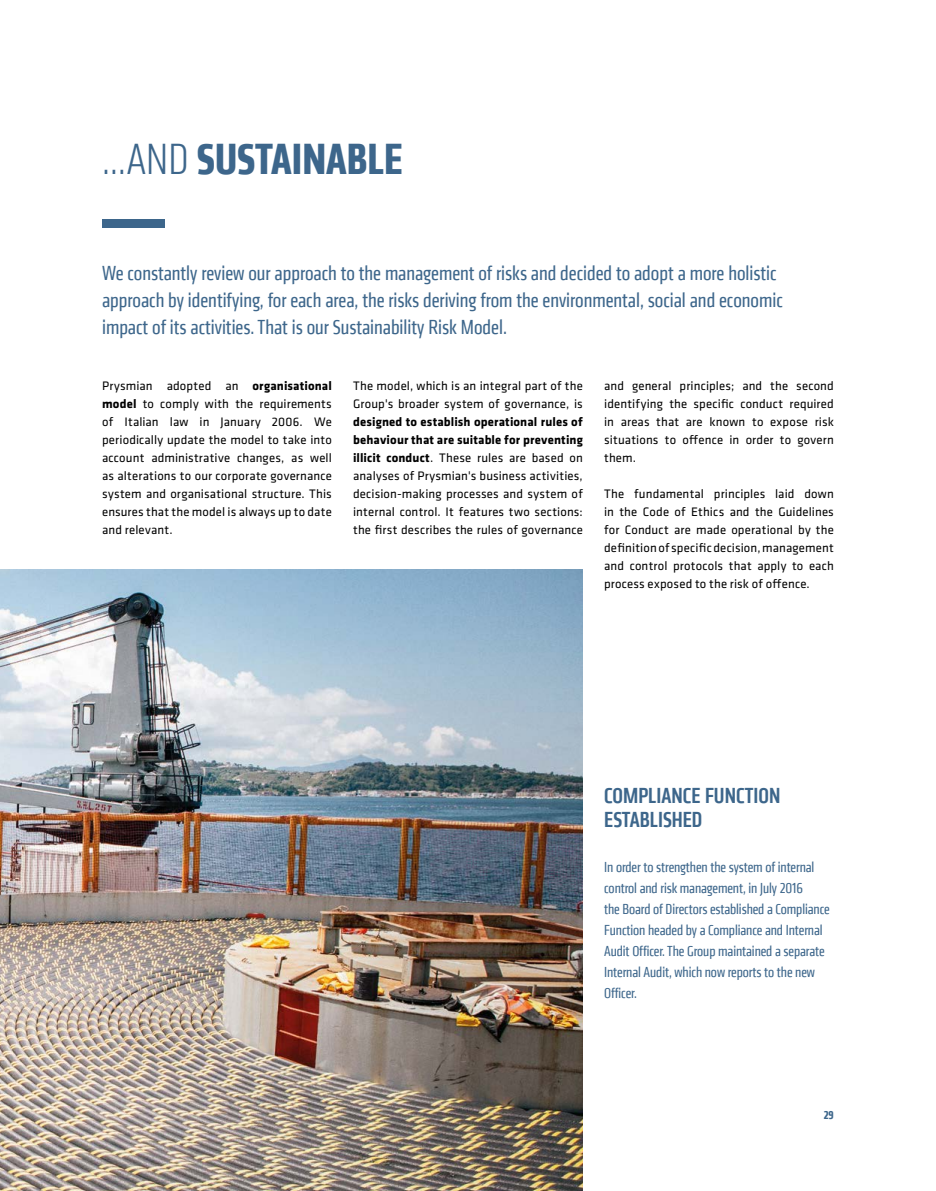
<style>
.page{position:relative;width:936px;height:1191px;background:#fff}
.page>*{position:absolute;margin:0;border:0;box-sizing:border-box;transform-origin:0 0}
.t1{font:700 condensed 45px "Klavika CH";color:#3d668b}
.t2{font:500 condensed 22.5px/24px "Klavika CH";color:#3d668b}
.t3{font:condensed 21px/27px "Klavika CH";color:#3d668b}
.t4{font:condensed 15px/21px "Klavika CH";letter-spacing:-.005em;color:#3d668b}
.t5{font:12.75px/18px "Klavika";letter-spacing:.01em;color:#000;text-align:justify}
.t6{font:700 condensed 12px "Klavika CH";color:#3d668b}
.s1{font-weight:300}
.s2{font-weight:700}
</style>
<div class="page">
<img style="left:0;top:570px;width:583px;height:621px">
<div style="left:102px;top:220px;width:63px;height:8px;background:#3d668b"></div>
<h1 class="t1" style="left:102px;top:130px;width:302px"><span class="s1">…AND</span> SUSTAINABLE</h1>
<p class="t3" style="left:102px;top:259px;width:682px">We constantly review our approach to the management of risks and decided to adopt a more holistic approach by identifying, for each area, the risks deriving from the environmental, social and economic impact of its activities. That is our Sustainability Risk Model.</p>
<p class="t5" style="left:102px;top:377px;width:231px">Prysmian adopted an <span class="s2">organisational model</span> to comply with the requirements of Italian law in January 2006. We periodically update the model to take into account administrative changes, as well as alterations to our corporate governance system and organisational structure. This ensures that the model is always up to date and relevant.</p>
<p class="t5" style="left:353px;top:377px;width:231px">The model, which is an integral part of the<br>Group's broader system of governance, is</p>
<p class="t5" style="left:353px;top:413px;width:231px"><span class="s2">designed to establish operational rules of behaviour that are suitable for preventing illicit conduct</span>. These rules are based on analyses of Prysmian's business activities, decision-making processes and system of internal control. It features two sections: the first describes the rules of governance</p>
<p class="t5" style="left:604px;top:377px;width:231px">and general principles; and the second identifying the specific conduct required in areas that are known to expose risk situations to offence in order to govern them.</p>
<p class="t5" style="left:604px;top:485px;width:231px">The fundamental principles laid down in the Code of Ethics and the Guidelines for Conduct are made operational by the definition of specific decision, management and control protocols that apply to each process exposed to the risk of offence.</p>
<h2 class="t2" style="left:604px;top:783px;width:178px">COMPLIANCE FUNCTION<br>ESTABLISHED</h2>
<p class="t4" style="left:604px;top:856px;width:227px">In order to strengthen the system of internal control and risk management, in July 2016<br>the Board of Directors established a Compliance Function headed by a Compliance and Internal Audit Officer. The Group maintained a separate Internal Audit, which now reports to the new Officer.</p>
<p class="t6" style="left:823px;top:1107px;width:12px">29</p>
</div>
